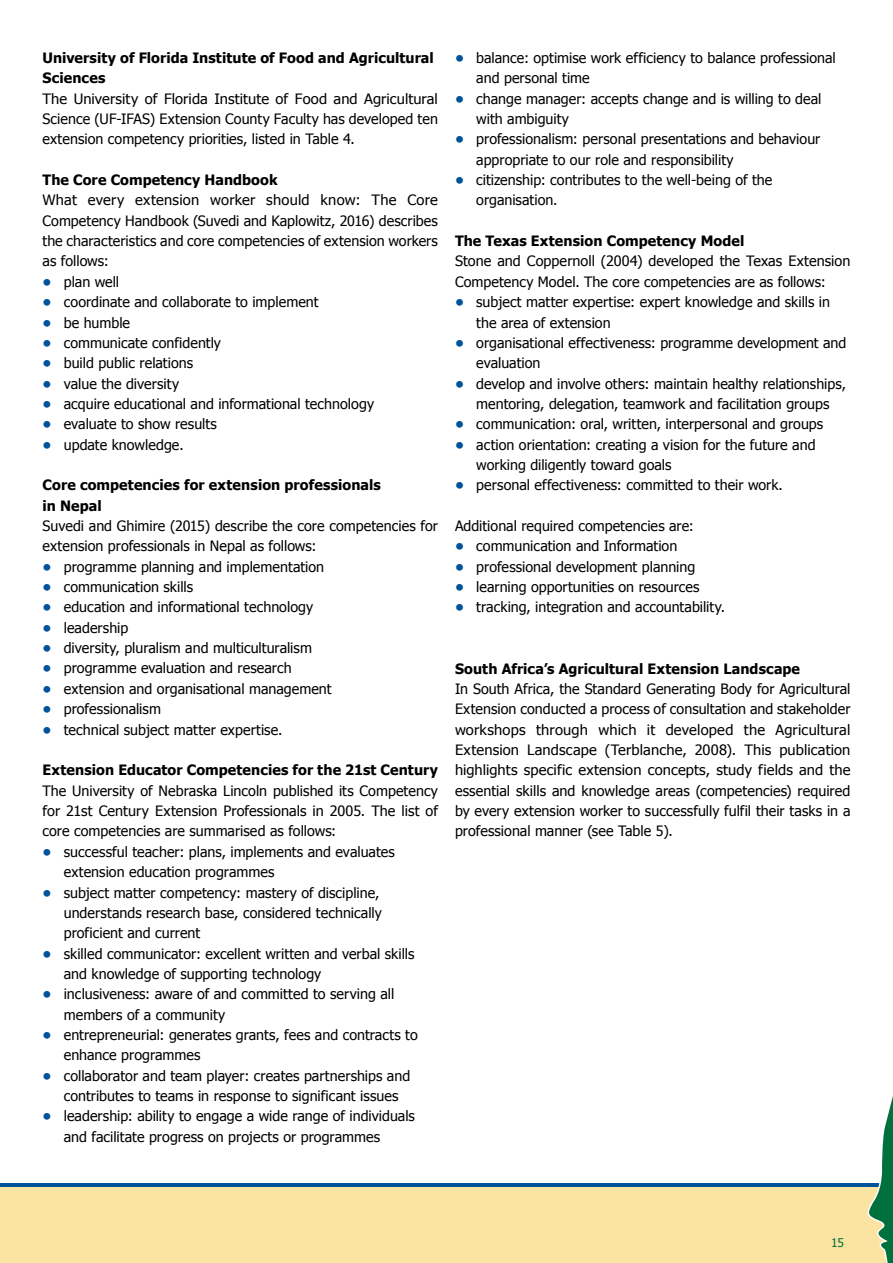
<style>
.page{position:relative;width:893px;height:1263px;background:#fff}
.page>*{position:absolute;margin:0;border:0;box-sizing:border-box;transform-origin:0 0}
.t1{font:14.25px/20.4px "Tahoma";letter-spacing:.005em;color:#000}
.t2{font:700 14.25px/20.4px "Tahoma";letter-spacing:.005em;color:#000}
.t3{font:12px "Tahoma";color:#00703c}
.s1{font-weight:700;color:#00539b}
</style>
<div class="page">
<div style="left:0;top:1187px;width:893px;height:76px;background:#fbe3a1"></div>
<hr style="left:0;top:1183px;width:893px;height:4px;background:#00539b">
<svg style="left:867px;top:1096px;width:26px;height:167px"></svg>
<p class="t2" style="left:43px;top:47px;width:393px">University of Florida Institute of Food and Agricultural<br>Sciences</p>
<p class="t1" style="left:43px;top:88px;width:397px;text-align:justify">The University of Florida Institute of Food and Agricultural Science (UF-IFAS) Extension County Faculty has developed ten extension competency priorities, listed in Table 4.</p>
<p class="t2" style="left:43px;top:169px;width:237px">The Core Competency Handbook</p>
<p class="t1" style="left:43px;top:189px;width:397px;text-align:justify">What every extension worker should know: The Core Competency Handbook (Suvedi and Kaplowitz, 2016) describes the characteristics and core competencies of extension workers as follows:</p>
<p class="t1" style="left:43px;top:271px;width:78px"><span class="s1">•</span> plan well</p>
<p class="t1" style="left:43px;top:291px;width:278px"><span class="s1">•</span> coordinate and collaborate to implement</p>
<p class="t1" style="left:43px;top:311px;width:89px"><span class="s1">•</span> be humble</p>
<p class="t1" style="left:43px;top:332px;width:180px"><span class="s1">•</span> communicate confidently</p>
<p class="t1" style="left:43px;top:352px;width:152px"><span class="s1">•</span> build public relations</p>
<p class="t1" style="left:43px;top:372px;width:138px"><span class="s1">•</span> value the diversity</p>
<p class="t1" style="left:43px;top:393px;width:333px"><span class="s1">•</span> acquire educational and informational technology</p>
<p class="t1" style="left:43px;top:413px;width:176px"><span class="s1">•</span> evaluate to show results</p>
<p class="t1" style="left:43px;top:434px;width:143px"><span class="s1">•</span> update knowledge.</p>
<p class="t2" style="left:43px;top:474px;width:340px">Core competencies for extension professionals in Nepal</p>
<p class="t1" style="left:43px;top:515px;width:397px">Suvedi and Ghimire (2015) describe the core competencies for extension professionals in Nepal as follows:</p>
<p class="t1" style="left:43px;top:556px;width:283px"><span class="s1">•</span> programme planning and implementation</p>
<p class="t1" style="left:43px;top:576px;width:152px"><span class="s1">•</span> communication skills</p>
<p class="t1" style="left:43px;top:596px;width:272px"><span class="s1">•</span> education and informational technology</p>
<p class="t1" style="left:43px;top:617px;width:87px"><span class="s1">•</span> leadership</p>
<p class="t1" style="left:43px;top:637px;width:271px"><span class="s1">•</span> diversity, pluralism and multiculturalism</p>
<p class="t1" style="left:43px;top:657px;width:251px"><span class="s1">•</span> programme evaluation and research</p>
<p class="t1" style="left:43px;top:678px;width:291px"><span class="s1">•</span> extension and organisational management</p>
<p class="t1" style="left:43px;top:698px;width:120px"><span class="s1">•</span> professionalism</p>
<p class="t1" style="left:43px;top:718px;width:242px"><span class="s1">•</span> technical subject matter expertise.</p>
<p class="t2" style="left:43px;top:759px;width:397px">Extension Educator Competencies for the 21st Century</p>
<p class="t1" style="left:43px;top:779px;width:397px;text-align:justify">The University of Nebraska Lincoln published its Competency for 21st Century Extension Professionals in 2005. The list of core competencies are summarised as follows:</p>
<p class="t1" style="left:64px;top:841px;width:333px;text-indent:-21px"><span class="s1">•</span> successful teacher: plans, implements and evaluates extension education programmes</p>
<p class="t1" style="left:64px;top:881px;width:320px;text-indent:-21px"><span class="s1">•</span> subject matter competency: mastery of discipline, understands research base, considered technically proficient and current</p>
<p class="t1" style="left:64px;top:942px;width:352px;text-indent:-21px"><span class="s1">•</span> skilled communicator: excellent written and verbal skills and knowledge of supporting technology</p>
<p class="t1" style="left:64px;top:983px;width:332px;text-indent:-21px"><span class="s1">•</span> inclusiveness: aware of and committed to serving all members of a community</p>
<p class="t1" style="left:64px;top:1024px;width:355px;text-indent:-21px"><span class="s1">•</span> entrepreneurial: generates grants, fees and contracts to enhance programmes</p>
<p class="t1" style="left:64px;top:1065px;width:348px;text-indent:-21px"><span class="s1">•</span> collaborator and team player: creates partnerships and contributes to teams in response to significant issues</p>
<p class="t1" style="left:64px;top:1105px;width:353px;text-indent:-21px"><span class="s1">•</span> leadership: ability to engage a wide range of individuals and facilitate progress on projects or programmes</p>
<p class="t1" style="left:476px;top:47px;width:361px;text-indent:-21px"><span class="s1">•</span> balance: optimise work efficiency to balance professional and personal time</p>
<p class="t1" style="left:476px;top:87px;width:347px;text-indent:-21px"><span class="s1">•</span> change manager: accepts change and is willing to deal with ambiguity</p>
<p class="t1" style="left:476px;top:128px;width:346px;text-indent:-21px"><span class="s1">•</span> professionalism: personal presentations and behaviour appropriate to our role and responsibility</p>
<p class="t1" style="left:476px;top:169px;width:298px;text-indent:-21px"><span class="s1">•</span> citizenship: contributes to the well-being of the organisation.</p>
<p class="t2" style="left:455px;top:230px;width:291px">The Texas Extension Competency Model</p>
<p class="t1" style="left:455px;top:250px;width:397px">Stone and Coppernoll (2004) developed the Texas Extension<br>Competency Model. The core competencies are as follows:</p>
<p class="t1" style="left:476px;top:291px;width:355px;text-indent:-21px"><span class="s1">•</span> subject matter expertise: expert knowledge and skills in the area of extension</p>
<p class="t1" style="left:476px;top:332px;width:372px;text-indent:-21px"><span class="s1">•</span> organisational effectiveness: programme development and evaluation</p>
<p class="t1" style="left:455px;top:372px;width:392px;text-align:center"><span class="s1">•</span> develop and involve others: maintain healthy relationships, mentoring, delegation, teamwork and facilitation groups</p>
<p class="t1" style="left:455px;top:413px;width:370px"><span class="s1">•</span> communication: oral, written, interpersonal and groups</p>
<p class="t1" style="left:476px;top:434px;width:341px;text-indent:-21px"><span class="s1">•</span> action orientation: creating a vision for the future and working diligently toward goals</p>
<p class="t1" style="left:455px;top:474px;width:329px"><span class="s1">•</span> personal effectiveness: committed to their work.</p>
<p class="t1" style="left:455px;top:515px;width:240px">Additional required competencies are:</p>
<p class="t1" style="left:455px;top:535px;width:224px"><span class="s1">•</span> communication and Information</p>
<p class="t1" style="left:455px;top:556px;width:242px"><span class="s1">•</span> professional development planning</p>
<p class="t1" style="left:455px;top:576px;width:246px"><span class="s1">•</span> learning opportunities on resources</p>
<p class="t1" style="left:455px;top:596px;width:272px"><span class="s1">•</span> tracking, integration and accountability.</p>
<p class="t2" style="left:455px;top:657px;width:347px">South Africa’s Agricultural Extension Landscape</p>
<p class="t1" style="left:455px;top:678px;width:397px;text-align:justify">In South Africa, the Standard Generating Body for Agricultural Extension conducted a process of consultation and stakeholder workshops through which it developed the Agricultural Extension Landscape (Terblanche, 2008). This publication highlights specific extension concepts, study fields and the essential skills and knowledge areas (competencies) required by every extension worker to successfully fulfil their tasks in a professional manner (see Table 5).</p>
<p class="t3" style="left:831px;top:1235px;width:14px">15</p>
</div>
